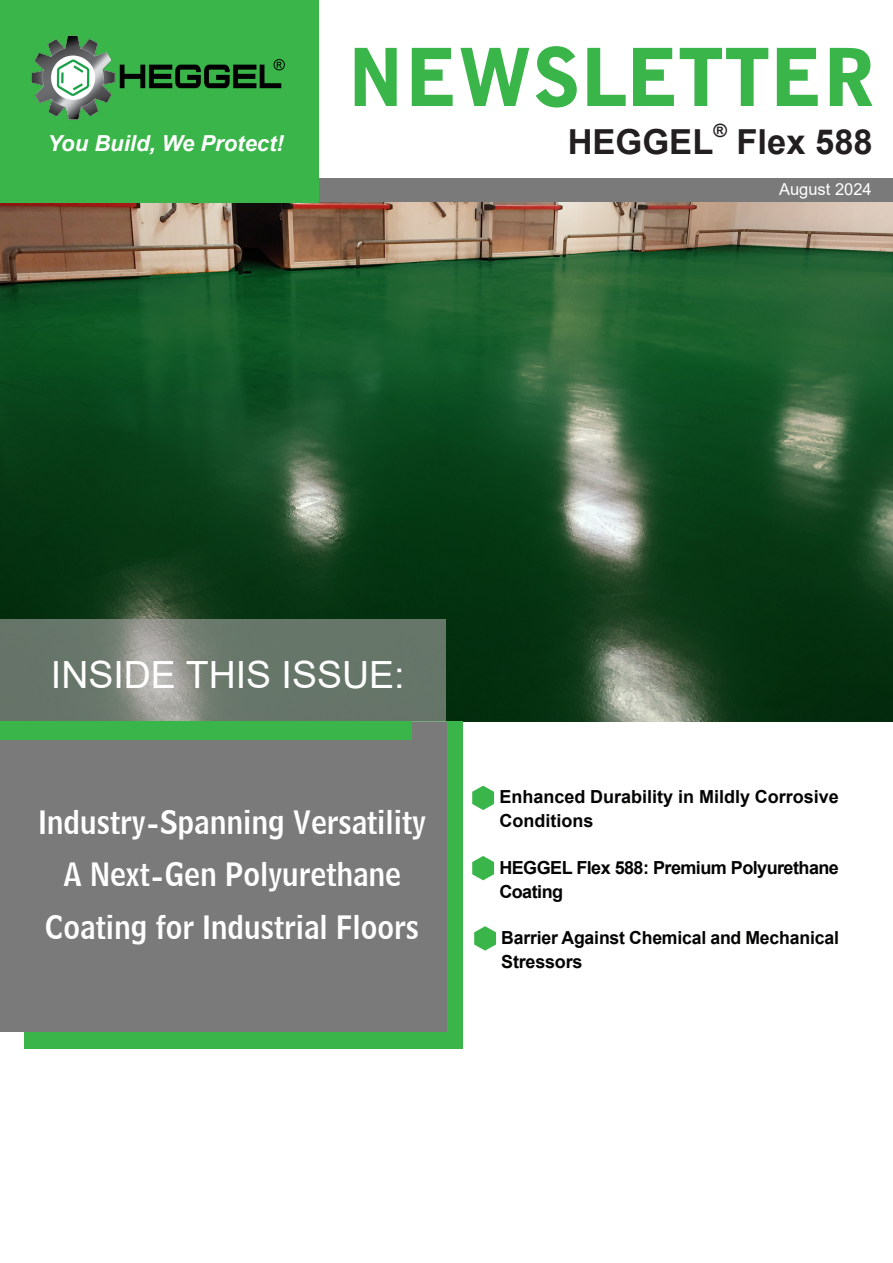
<style>
.page{position:relative;width:893px;height:1263px;background:#fff}
.page>*{position:absolute;margin:0;border:0;box-sizing:border-box;transform-origin:0 0}
.t1{font:900 79.5px "Bell Gothic BT";color:#3ab54a}
.t2{font:37.5px "Arial";color:#fff}
.BellCent{font:700 34.5px "Arial";color:#231f20}
.t3{font:32.1px/52.5px "Bell Centennial BT Name And Number";color:#fff;text-align:center;scale:.93 1}
.BellCent-2{font:italic 700 22.05px "Arial";color:#fff}
.BellCent-3{font:700 18.3px "Arial";color:#231f20}
.t4{font:700 18px/24px "Arial";letter-spacing:-.01em;color:#040503}
.t5{font:700 18px/24px "Arial";letter-spacing:-.03em;color:#040503}
.BellCent-4{font:16.5px "Arial";color:#fff}
</style>
<div class="page">
<img style="left:0;top:202px;width:893px;height:520px">
<div style="left:24px;top:722px;width:439px;height:327px;background:#3ab54a"></div>
<svg style="left:0;top:620px;width:446px;height:102px;background:#707d71"></svg>
<div style="left:281px;top:179px;width:612px;height:23px;background:#797a79"></div>
<div style="left:0;top:0;width:319px;height:202px;background:#3ab54a"></div>
<div style="left:0;top:722px;width:446px;height:309px;background:#797a79"></div>
<svg style="left:472px;top:786px;width:22px;height:24px"></svg>
<svg style="left:472px;top:856px;width:22px;height:24px"></svg>
<svg style="left:474px;top:926px;width:22px;height:25px"></svg>
<div style="left:0;top:722px;width:411px;height:18px;background:#3ab54a"></div>
<img style="left:31px;top:35px;width:254px;height:85px">
<p class="BellCent-2" style="left:47px;top:129px;width:238px">You Build, We Protect!</p>
<p class="t1" style="left:347px;top:28px;width:530px">NEWSLETTER</p>
<p class="BellCent" style="left:568px;top:117px;width:147px">HEGGEL</p>
<p class="BellCent-3" style="left:713px;top:118px;width:15px">®</p>
<p class="BellCent" style="left:736px;top:117px;width:138px">Flex 588</p>
<p class="BellCent-4" style="left:779px;top:178px;width:94px">August 2024</p>
<p class="t2" style="left:51px;top:649px;width:355px">INSIDE THIS ISSUE:</p>
<p class="t3" style="left:38px;top:795px;width:418px">Industry-Spanning Versatility</p>
<p class="t3" style="left:45px;top:848px;width:404px">A Next-Gen Polyurethane<br>Coating for Industrial Floors</p>
<p class="t4" style="left:499px;top:785px;width:341px">Enhanced Durability in Mildly Corrosive</p>
<p class="t4" style="left:499px;top:809px;width:95px">Conditions</p>
<p class="t5" style="left:499px;top:856px;width:341px">HEGGEL Flex 588: Premium Polyurethane<br>Coating</p>
<p class="t4" style="left:501px;top:926px;width:339px">Barrier Against Chemical and Mechanical<br>Stressors</p>
</div>
